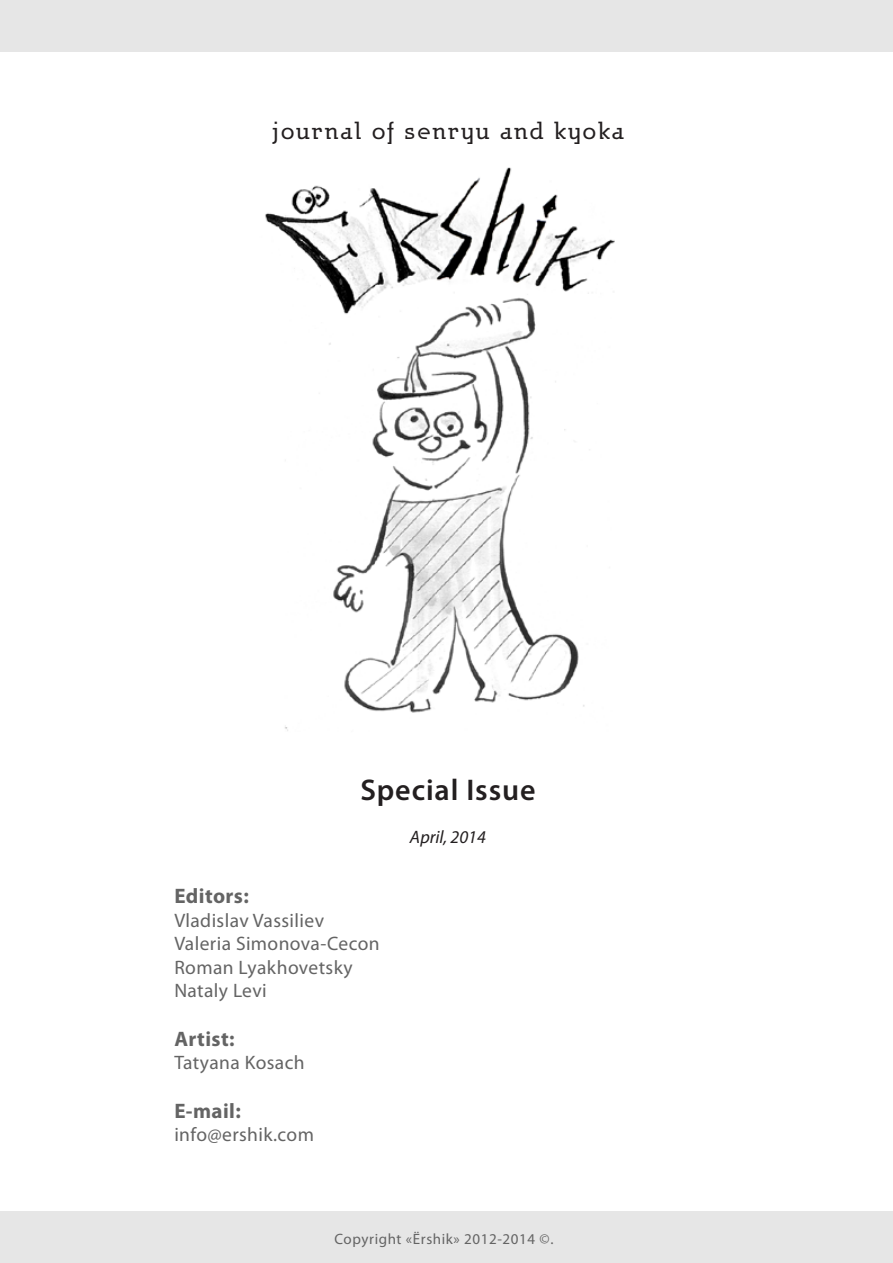
<style>
.page{position:relative;width:893px;height:1263px;background:#fff}
.page>*{position:absolute;margin:0;border:0;box-sizing:border-box;transform-origin:0 0}
.t1{font:600 30px "Myriad Pro";letter-spacing:.03em;color:#231f20}
.t2{font:24px "Jargon AC";letter-spacing:.11em;color:#231f20}
.t3{font:700 21px "Myriad Pro";letter-spacing:.02em;color:#646464}
.t4{font:19.5px/23.4px "Myriad Pro";letter-spacing:.02em;color:#646464}
.t5{font:italic 18px "Myriad Pro";color:#231f20}
.t6{font:15px "Myriad Pro";letter-spacing:.04em;color:#646464}
</style>
<div class="page">
<div style="left:0;top:0;width:893px;height:51px;background:#e6e6e6"></div>
<div style="left:0;top:1212px;width:893px;height:51px;background:#e6e6e6"></div>
<img style="left:265px;top:167px;width:350px;height:564px">
<p class="t2" style="left:272px;top:116px;width:353px">journal of senryu and kyoka</p>
<h1 class="t1" style="left:360px;top:771px;width:177px">Special Issue</h1>
<p class="t5" style="left:410px;top:826px;width:77px">April, 2014</p>
<p class="t3" style="left:174px;top:883px;width:76px">Editors:</p>
<p class="t4" style="left:174px;top:908px;width:207px">Vladislav Vassiliev<br>Valeria Simonova-Cecon<br>Roman Lyakhovetsky<br>Nataly Levi</p>
<p class="t3" style="left:174px;top:1025px;width:62px">Artist:</p>
<p class="t4" style="left:174px;top:1050px;width:132px">Tatyana Kosach</p>
<p class="t3" style="left:174px;top:1097px;width:68px">E-mail:</p>
<p class="t4" style="left:174px;top:1122px;width:141px">info@ershik.com</p>
<p class="t6" style="left:334px;top:1229px;width:220px">Copyright «Ёrshik» 2012-2014 ©.</p>
</div>
